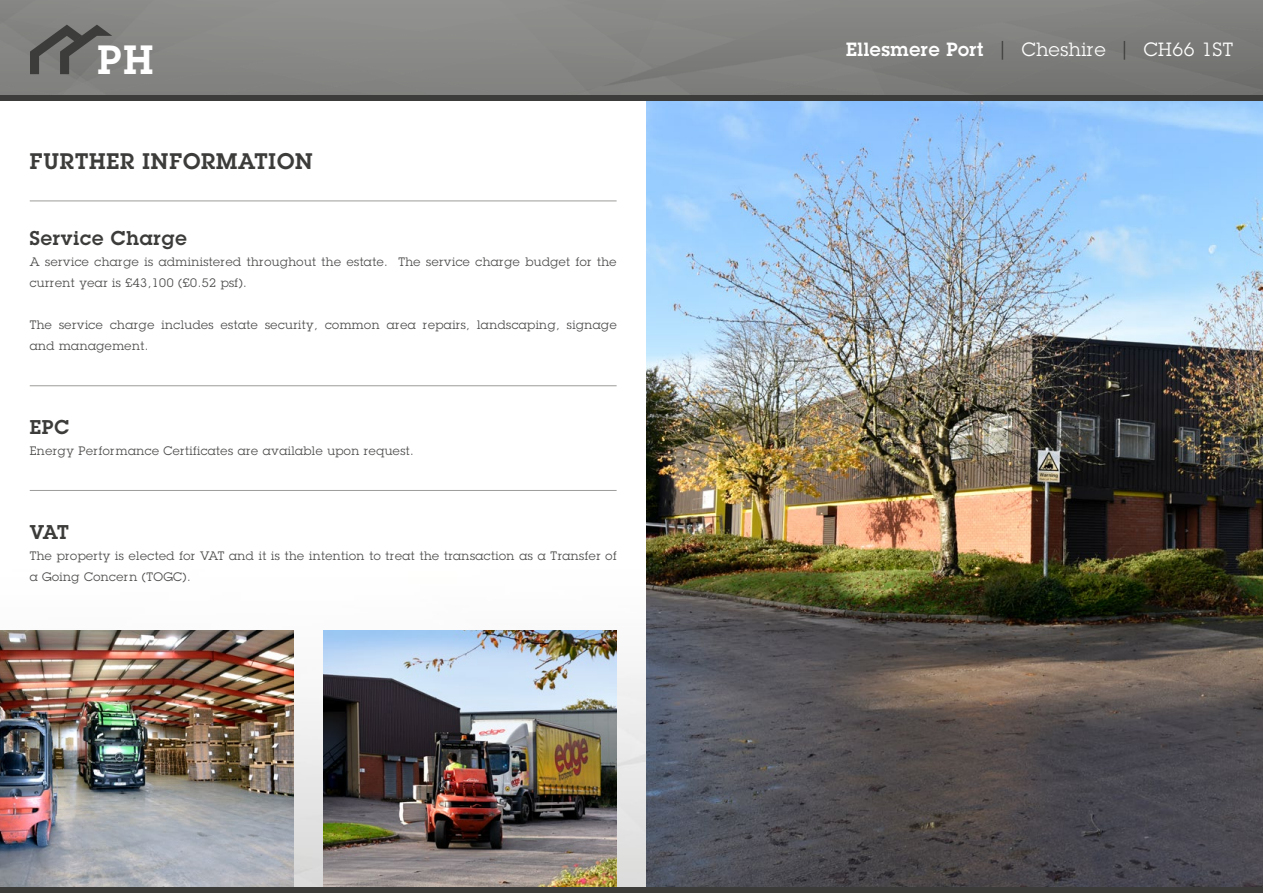
<style>
.page{position:relative;width:1263px;height:893px;background:#fff}
.page>*{position:absolute;margin:0;border:0;box-sizing:border-box;transform-origin:0 0}
.t1{font:600 40.05px "Lubalin Graph Std";color:#fff}
.t2{font:600 22.05px "Lubalin Graph Std";letter-spacing:.04em;color:#3c3c3b}
.t3{font:600 19.5px "Lubalin Graph Std";letter-spacing:.04em;color:#3c3c3b}
.t4{font:18.75px "Lubalin Graph Std";letter-spacing:.03em;color:#fff}
.t5{font:12px/21px "Lubalin Graph Std";letter-spacing:.04em;color:#4a4a49}
.s1{font-weight:600}
.s2{color:#3c3c3b}
</style>
<div class="page">
<img style="left:0;top:385px;width:646px;height:503px">
<img style="left:323px;top:631px;width:294px;height:257px">
<img style="left:0;top:631px;width:293px;height:257px">
<img style="left:646px;top:101px;width:617px;height:787px">
<div style="left:0;top:888px;width:1263px;height:5px;background:#3c3c3b"></div>
<hr style="left:30px;top:201px;width:587px;height:1px;background:#9c9c9a">
<img style="left:0;top:0;width:1263px;height:96px">
<div style="left:0;top:96px;width:1263px;height:5px;background:#3c3c3b"></div>
<svg style="left:30px;top:25px;width:82px;height:49px;background:#696968"></svg>
<hr style="left:30px;top:385px;width:587px;height:1px;background:#9c9c9a">
<hr style="left:30px;top:490px;width:587px;height:1px;background:#9c9c9a">
<h1 class="t1" style="left:97px;top:33px;width:57px">PH</h1>
<h3 class="t4" style="left:846px;top:38px;width:388px"><span class="s1">Ellesmere Port</span> <span class="s2">|</span> Cheshire <span class="s2">|</span> CH66 1ST</h3>
<h2 class="t2" style="left:30px;top:147px;width:284px">FURTHER INFORMATION</h2>
<h3 class="t3" style="left:30px;top:225px;width:158px">Service Charge</h3>
<p class="t5" style="left:30px;top:251px;width:588px">A service charge is administered throughout the estate. The service charge budget for the current year is £43,100 (£0.52 psf).</p>
<p class="t5" style="left:30px;top:314px;width:588px">The service charge includes estate security, common area repairs, landscaping, signage and management.</p>
<h3 class="t3" style="left:30px;top:414px;width:41px">EPC</h3>
<p class="t5" style="left:30px;top:440px;width:386px">Energy Performance Certificates are available upon request.</p>
<h3 class="t3" style="left:30px;top:519px;width:41px">VAT</h3>
<p class="t5" style="left:30px;top:545px;width:588px">The property is elected for VAT and it is the intention to treat the transaction as a Transfer of a Going Concern (TOGC).</p>
</div>
